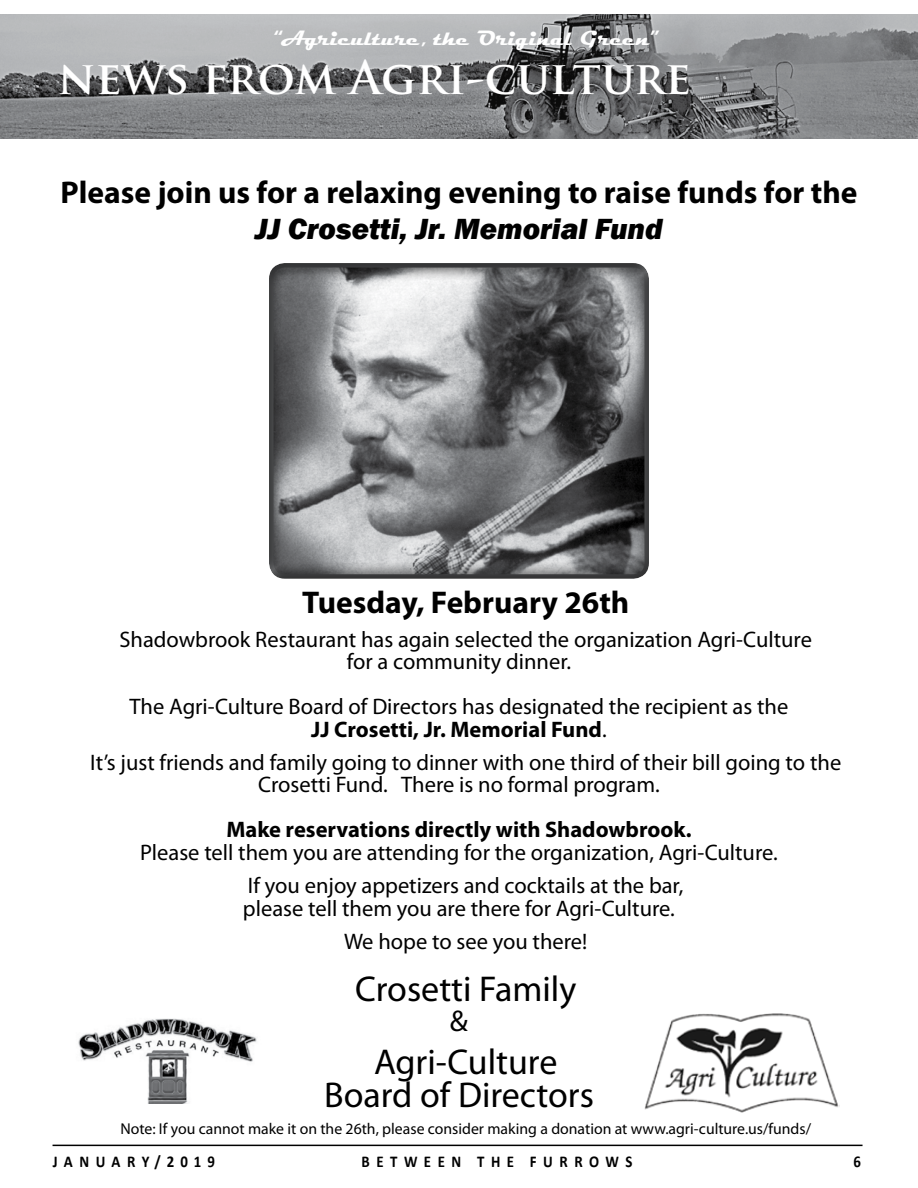
<style>
.page{position:relative;width:918px;height:1188px;background:#fff}
.page>*{position:absolute;margin:0;border:0;box-sizing:border-box;transform-origin:0 0}
.t1{font:700 45px "Trajan Pro";color:#fff}
.t2{font:36px/33px "Myriad Pro";color:#000;text-align:center}
.t3{font:700 31.5px "Myriad Pro";color:#000}
.t4{font:italic 800 30px "Franklin Gothic";color:#000}
.t5{font:30px "Myriad Pro";color:#000}
.t6{font:22.5px/22.5px "Myriad Pro";color:#000;text-align:center}
.t7{font:700 22.5px "Myriad Pro";color:#000}
.t8{font:700 21px "Magneto";color:#fff}
.t9{font:700 16.5px "Calibri";letter-spacing:.44em;color:#000;scale:.9 1}
.t10{font:700 16.5px "Calibri";letter-spacing:.415em;color:#000;scale:.9 1}
.t11{font:15.75px "Myriad Pro";color:#000}
.s1{font-weight:700}
</style>
<div class="page">
<hr style="left:53px;top:1145px;width:810px;height:1px;background:#000">
<img style="left:0;top:14px;width:918px;height:124px">
<div style="left:268px;top:262px;width:382px;height:318px;background:#000;opacity:.5"></div>
<img style="left:78px;top:1018px;width:179px;height:86px">
<img style="left:645px;top:1013px;width:195px;height:100px">
<p class="t8" style="left:274px;top:26px;width:385px">“Agriculture, the Original Green”</p>
<h1 class="t1" style="left:58px;top:49px;width:635px">news from Agri-culture</h1>
<h3 class="t3" style="left:61px;top:172px;width:798px">Please join us for a relaxing evening to raise funds for the</h3>
<h3 class="t4" style="left:255px;top:210px;width:409px">JJ Crosetti, Jr. Memorial Fund</h3>
<h3 class="t3" style="left:302px;top:582px;width:329px">Tuesday, February 26th</h3>
<p class="t6" style="left:347px;top:627px;width:467px;text-align:left;text-indent:-227px">Shadowbrook Restaurant has again selected the organization Agri-Culture for a community dinner.</p>
<p class="t6" style="left:130px;top:695px;width:660px">The Agri-Culture Board of Directors has designated the recipient as the<br><span class="s1">JJ Crosetti, Jr. Memorial Fund</span>.</p>
<p class="t6" style="left:258px;top:751px;width:585px;text-align:left;text-indent:-168px">It’s just friends and family going to dinner with one third of their bill going to the<br>Crosetti Fund. There is no formal program.</p>
<p class="t7" style="left:226px;top:815px;width:467px">Make reservations directly with Shadowbrook.</p>
<p class="t6" style="left:140px;top:835px;width:639px;line-height:33.3px">Please tell them you are attending for the organization, Agri-Culture.<br>If you enjoy appetizers and cocktails at the bar,</p>
<p class="t6" style="left:243px;top:891px;width:433px;line-height:33.3px">please tell them you are there for Agri-Culture.<br>We hope to see you there!</p>
<h2 class="t2" style="left:355px;top:971px;width:223px">Crosetti Family</h2>
<h3 class="t5" style="left:450px;top:1002px;width:20px">&amp;</h3>
<h2 class="t2" style="left:324px;top:1045px;width:271px">Agri-Culture<br>Board of Directors</h2>
<p class="t11" style="left:120px;top:1119px;width:692px">Note: If you cannot make it on the 26th, please consider making a donation at www.agri-culture.us/funds/</p>
<p class="t10" style="left:53px;top:1151px;width:182px">JANUARY/2019</p>
<p class="t9" style="left:362px;top:1151px;width:302px">BETWEEN THE FURROWS</p>
<p class="t9" style="left:854px;top:1151px;width:10px">6</p>
</div>
